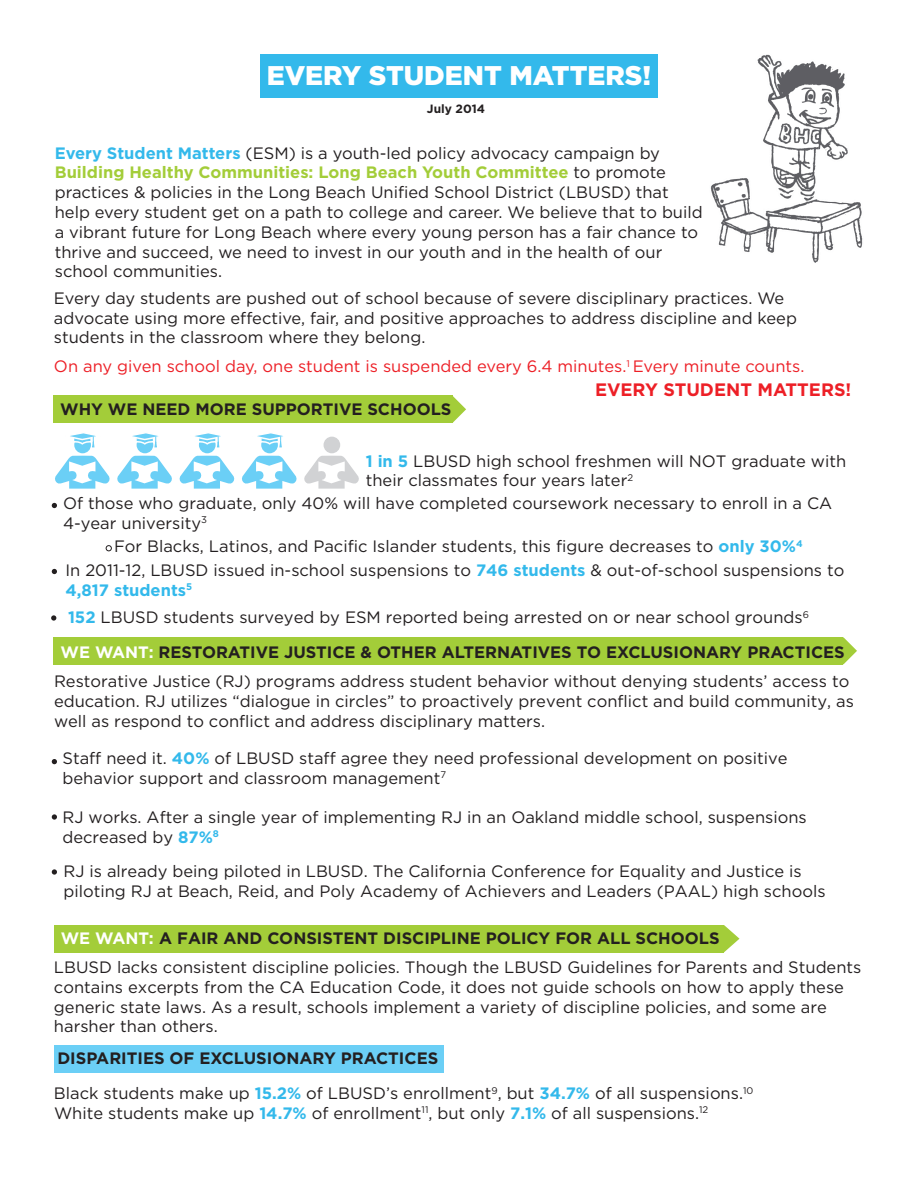
<style>
.page{position:relative;width:918px;height:1188px;background:#fff}
.page>*{position:absolute;margin:0;border:0;box-sizing:border-box;transform-origin:0 0}
.t1{font:900 27px "Gotham";color:#fff}
.t2{font:700 18px "Gotham";color:#ed1f26}
.t3{font:16.5px/19.8px "Gotham";color:#231f20}
.t4{font:16.5px/19.8px "Gotham";color:#231f20}
.t5{font:700 16.5px "Gotham";color:#231f20}
.t6{font:16.5px "Gotham";color:#ed1f26}
.t7{font:700 12px "Gotham";color:#231f20}
.s1{font-weight:700;color:#33b9eb}
.s2{font-weight:700;color:#a3cd39}
.s3{font-style:inherit}
.s4{color:#fff}
</style>
<div class="page">
<svg style="left:724px;top:925px;width:16px;height:27px"></svg>
<img style="left:710px;top:54px;width:153px;height:209px">
<div style="left:53px;top:396px;width:400px;height:27px;background:#a3cd39"></div>
<svg style="left:453px;top:396px;width:13px;height:27px"></svg>
<div style="left:260px;top:54px;width:398px;height:44px;background:#33b9eb"></div>
<div style="left:53px;top:637px;width:790px;height:28px;background:#a3cd39"></div>
<svg style="left:843px;top:637px;width:14px;height:27px"></svg>
<div style="left:74px;top:437px;width:17px;height:16px;background:#6bcff6;border-radius:50%"></div>
<div style="left:137px;top:437px;width:16px;height:16px;background:#6bcff6;border-radius:50%"></div>
<svg style="left:55px;top:456px;width:117px;height:33px"></svg>
<div style="left:199px;top:437px;width:17px;height:16px;background:#6bcff6;border-radius:50%"></div>
<svg style="left:179px;top:456px;width:56px;height:33px"></svg>
<div style="left:261px;top:437px;width:17px;height:16px;background:#6bcff6;border-radius:50%"></div>
<div style="left:324px;top:437px;width:16px;height:16px;background:#d1d2d4;border-radius:50%"></div>
<svg style="left:242px;top:456px;width:117px;height:33px"></svg>
<svg style="left:52px;top:503px;width:5px;height:5px"></svg>
<svg style="left:52px;top:569px;width:5px;height:5px"></svg>
<svg style="left:51px;top:615px;width:5px;height:6px"></svg>
<svg style="left:52px;top:759px;width:5px;height:5px"></svg>
<svg style="left:52px;top:814px;width:5px;height:6px"></svg>
<svg style="left:52px;top:869px;width:5px;height:6px"></svg>
<svg style="left:106px;top:545px;width:6px;height:6px"></svg>
<svg style="left:70px;top:433px;width:26px;height:15px"></svg>
<svg style="left:132px;top:433px;width:27px;height:15px"></svg>
<svg style="left:195px;top:433px;width:26px;height:15px"></svg>
<svg style="left:257px;top:433px;width:26px;height:15px"></svg>
<div style="left:54px;top:925px;width:670px;height:27px;background:#a3cd39"></div>
<div style="left:54px;top:1045px;width:389px;height:27px;background:#6bcff6"></div>
<h1 class="t1" style="left:267px;top:60px;width:386px">EVERY STUDENT MATTERS!</h1>
<p class="t7" style="left:427px;top:102px;width:60px">July 2014</p>
<p class="t4" style="left:55px;top:143px;width:649px"><span class="s1">Every Student Matters</span> (ESM) is a youth-led policy advocacy campaign by <span class="s2">Building Healthy Communities: Long Beach Youth Committee</span> to promote practices &amp; policies in the Long Beach Unified School District (LBUSD) that help every student get on a path to college and career. We believe that to build a vibrant future for Long Beach where every young person has a fair chance to thrive and succeed, we need to invest in our youth and in the health of our school communities.</p>
<p class="t3" style="left:54px;top:288px;width:745px">Every day students are pushed out of school because of severe disciplinary practices. We advocate using more effective, fair, and positive approaches to address discipline and keep students in the classroom where they belong.</p>
<p class="t6" style="left:54px;top:357px;width:752px">On any given school day, one student is suspended every 6.4 minutes.<sup>1</sup> Every minute counts.</p>
<p class="t2" style="left:595px;top:379px;width:258px">EVERY STUDENT MATTERS!</p>
<p class="t5" style="left:60px;top:399px;width:393px">WHY WE NEED MORE SUPPORTIVE SCHOOLS</p>
<p class="t3" style="left:366px;top:451px;width:482px"><span class="s1">1 in 5</span> LBUSD high school freshmen will NOT graduate with their classmates four years later<sup>2</sup></p>
<p class="t4" style="left:63px;top:493px;width:771px">Of those who graduate, only 40% will have completed coursework necessary to enroll in a CA<br>4-year university<sup>3</sup></p>
<p class="t3" style="left:66px;top:534px;width:780px;line-height:24px;text-align:center"><span class="s3">For Blacks, Latinos, and Pacific Islander students, this figure decreases to</span> <span class="s1">only 30%</span><sup>4<br></sup>In 2011-12, LBUSD issued in-school suspensions to <span class="s1">746 students</span> &amp; out-of-school suspensions to</p>
<p class="t4" style="left:66px;top:576px;width:745px;line-height:27.2px"><span class="s1">4,817 students</span><sup>5<br></sup><span class="s1">152</span> LBUSD students surveyed by ESM reported being arrested on or near school grounds<sup>6</sup></p>
<p class="t5" style="left:61px;top:643px;width:786px"><span class="s4">WE WANT:</span> RESTORATIVE JUSTICE &amp; OTHER ALTERNATIVES TO EXCLUSIONARY PRACTICES</p>
<p class="t3" style="left:54px;top:671px;width:801px">Restorative Justice (RJ) programs address student behavior without denying students’ access to education. RJ utilizes “dialogue in circles” to proactively prevent conflict and build community, as well as respond to conflict and address disciplinary matters.</p>
<p class="t3" style="left:62px;top:748px;width:727px">Staff need it. <span class="s1">40%</span> of LBUSD staff agree they need professional development on positive behavior support and classroom management<sup>7</sup></p>
<p class="t3" style="left:63px;top:807px;width:746px">RJ works. After a single year of implementing RJ in an Oakland middle school, suspensions decreased by <span class="s1">87%</span><sup>8</sup></p>
<p class="t3" style="left:64px;top:861px;width:764px">RJ is already being piloted in LBUSD. The California Conference for Equality and Justice is piloting RJ at Beach, Reid, and Poly Academy of Achievers and Leaders (PAAL) high schools</p>
<p class="t5" style="left:61px;top:929px;width:660px"><span class="s4">WE WANT:</span> A FAIR AND CONSISTENT DISCIPLINE POLICY FOR ALL SCHOOLS</p>
<p class="t4" style="left:54px;top:957px;width:809px">LBUSD lacks consistent discipline policies. Though the LBUSD Guidelines for Parents and Students contains excerpts from the CA Education Code, it does not guide schools on how to apply these generic state laws. As a result, schools implement a variety of discipline policies, and some are harsher than others.</p>
<p class="t5" style="left:57px;top:1049px;width:382px">DISPARITIES OF EXCLUSIONARY PRACTICES</p>
<p class="t4" style="left:54px;top:1083px;width:701px">Black students make up <span class="s1">15.2%</span> of LBUSD’s enrollment<sup>9</sup>, but <span class="s1">34.7%</span> of all suspensions.<sup>10<br></sup>White students make up <span class="s1">14.7%</span> of enrollment<sup>11</sup>, but only <span class="s1">7.1%</span> of all suspensions.<sup>12</sup></p>
</div>
